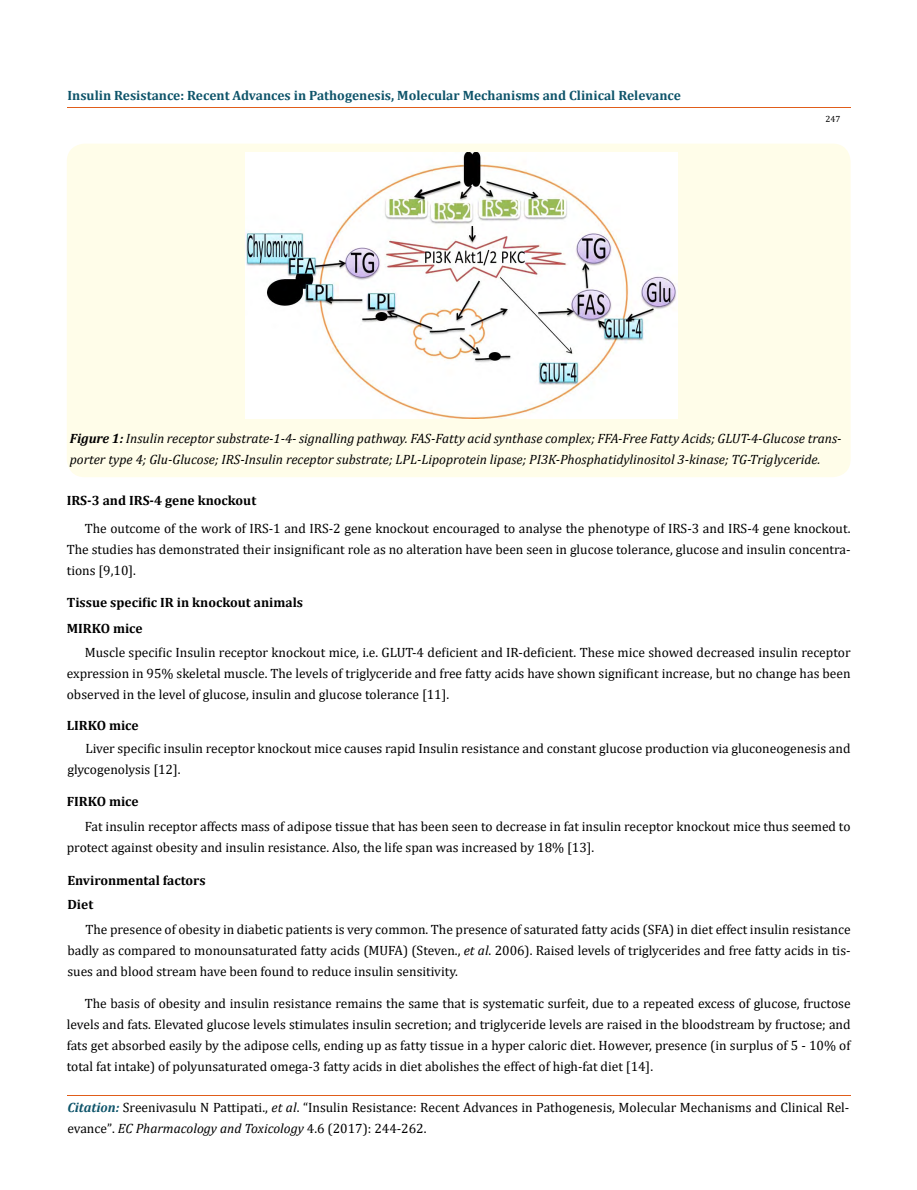
<style>
.page{position:relative;width:917px;height:1190px;background:#fff}
.page>*{position:absolute;margin:0;border:0;box-sizing:border-box;transform-origin:0 0}
.t1{font:13.5px/21px "Cambria";color:#000;text-align:justify}
.t2{font:italic 13.5px/21px "Cambria";color:#000}
.t3{font:700 13.5px/25.8px "Cambria";color:#000}
.t4{font:700 13.5px "Cambria";color:#0e546a}
.t5{font:9px "Cambria";color:#000}
.s1{font-weight:700}
.s2{font-style:italic}
.s3{font-weight:700;font-style:italic;color:#0e546a}
.s4{font-size:13.35px}
</style>
<div class="page">
<hr style="left:67px;top:107px;width:783px;height:1px;background:#e05d1a">
<hr style="left:67px;top:1095px;width:783px;height:1px;background:#e05d1a">
<div style="left:67px;top:144px;width:783px;height:333px;background:#fffde9;border-radius:18px"></div>
<img style="left:246px;top:152px;width:431px;height:267px">
<p class="t4" style="left:68px;top:86px;width:615px">Insulin Resistance: Recent Advances in Pathogenesis, Molecular Mechanisms and Clinical Relevance</p>
<p class="t5" style="left:825px;top:114px;width:16px">247</p>
<p class="t2" style="left:70px;top:428px;width:773px"><span class="s1">Figure 1:</span> Insulin receptor substrate-1-4- signalling pathway. FAS-Fatty acid synthase complex; FFA-Free Fatty Acids; GLUT-4-Glucose trans&shy;porter type 4; Glu-Glucose; IRS-Insulin receptor substrate; LPL-Lipoprotein lipase; PI3K-Phosphatidylinositol 3-kinase; TG-Triglyceride.</p>
<p class="t3" style="left:67px;top:487px;width:191px">IRS-3 and IRS-4 gene knockout</p>
<p class="t1" style="left:67px;top:517px;width:785px;text-indent:18px">The outcome of the work of IRS-1 and IRS-2 gene knockout encouraged to analyse the phenotype of IRS-3 and IRS-4 gene knockout.<br>The studies has demonstrated their insignificant role as no alteration have been seen in glucose tolerance, glucose and insulin concentra&shy;tions [9,10].</p>
<p class="t3" style="left:67px;top:589px;width:238px">Tissue specific IR in knockout animals<br>MIRKO mice</p>
<p class="t1" style="left:67px;top:641px;width:785px;text-indent:18px">Muscle specific Insulin receptor knockout mice, i.e. GLUT-4 deficient and IR-deficient. These mice showed decreased insulin receptor expression in 95% skeletal muscle. The levels of triglyceride and free fatty acids have shown significant increase, but no change has been observed in the level of glucose, insulin and glucose tolerance [11].</p>
<p class="t3" style="left:67px;top:712px;width:73px">LIRKO mice</p>
<p class="t1" style="left:67px;top:738px;width:784px;text-indent:18px">Liver specific insulin receptor knockout mice causes rapid Insulin resistance and constant glucose production via gluconeogenesis and glycogenolysis [12].</p>
<p class="t3" style="left:67px;top:788px;width:73px">FIRKO mice</p>
<p class="t1" style="left:67px;top:815px;width:785px;text-indent:18px">Fat insulin receptor affects mass of adipose tissue that has been seen to decrease in fat insulin receptor knockout mice thus seemed to protect against obesity and insulin resistance. Also, the life span was increased by 18% [13].</p>
<p class="t3" style="left:67px;top:867px;width:140px;line-height:24px">Environmental factors<br>Diet</p>
<p class="t1" style="left:67px;top:918px;width:784px;text-indent:18px">The presence of obesity in diabetic patients is very common. The presence of saturated fatty acids (SFA) in diet effect insulin resistance badly as compared to monounsaturated fatty acids (MUFA) (Steven., <span class="s2">et al</span>. 2006). Raised levels of triglycerides and free fatty acids in tis&shy;sues and blood stream have been found to reduce insulin sensitivity.</p>
<p class="t1" style="left:67px;top:992px;width:785px;text-indent:18px">The basis of obesity and insulin resistance remains the same that is systematic surfeit, due to a repeated excess of glucose, fructose levels and fats. Elevated glucose levels stimulates insulin secretion; and triglyceride levels are raised in the bloodstream by fructose; and fats get absorbed easily by the adipose cells, ending up as fatty tissue in a hyper caloric diet. However, presence (in surplus of 5 - 10% of total fat intake) of polyunsaturated omega-3 fatty acids in diet abolishes the effect of high-fat diet [14].</p>
<p class="t1" style="left:67px;top:1097px;width:783px"><span class="s3">Citation:</span> Sreenivasulu N Pattipati., <span class="s2">et al</span>. “Insulin Resistance: Recent Advances in Pathogenesis, Molecular Mechanisms and Clinical Rel&shy;evance”<span class="s4">.</span> <span class="s2">EC Pharmacology and Toxicology</span> <span class="s4">4</span>.6 (2017): 244-262.</p>
</div>
